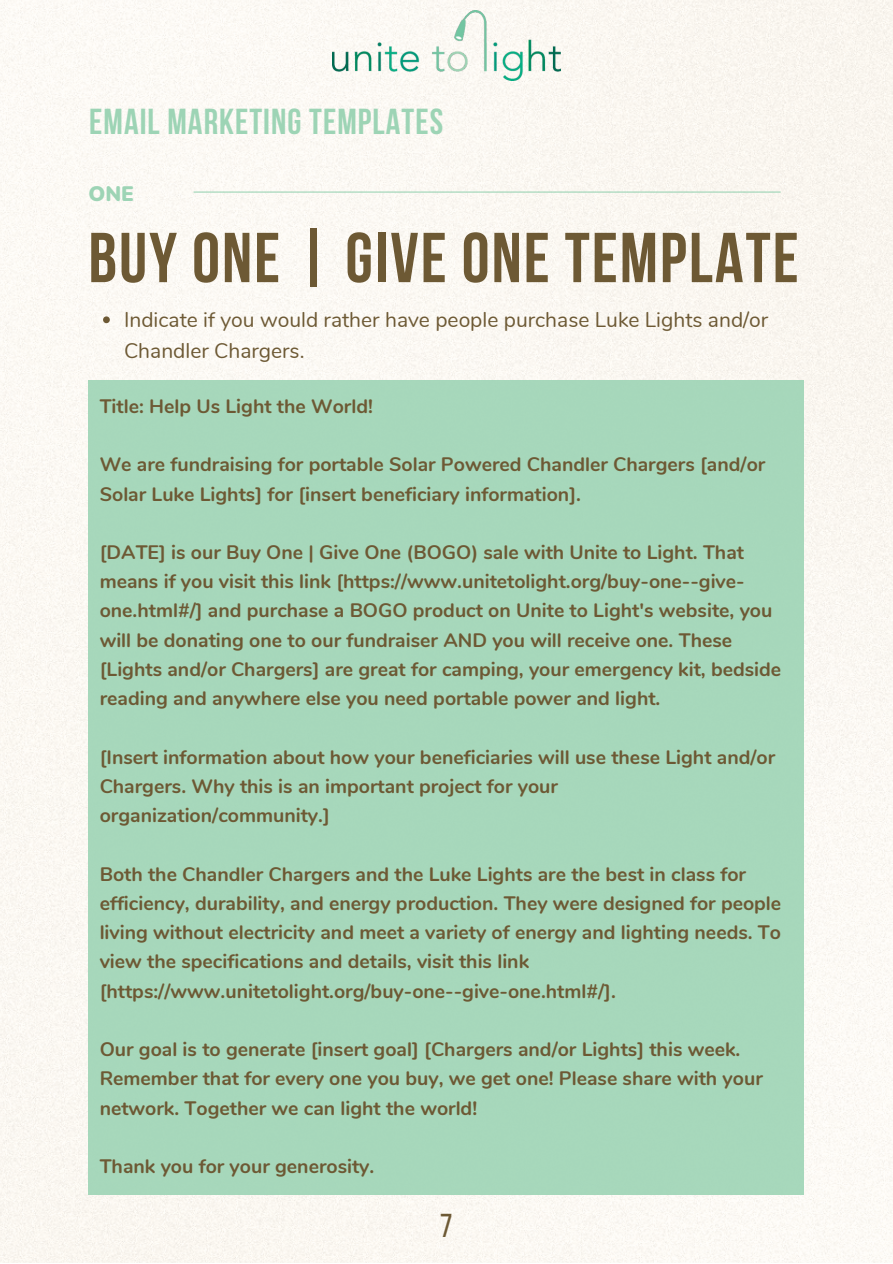
<style>
.page{position:relative;width:893px;height:1264px;background:#fff}
.page>*{position:absolute;margin:0;border:0;box-sizing:border-box;transform-origin:0 0}
.t1{font:700 70.5px "Bebas Neue";letter-spacing:.03em;color:#6d5934}
.t2{font:700 36px "Bebas Neue";letter-spacing:.03em;color:#9dd4b5}
.t3{font:33px "Bebas Neue";color:#6d5934}
.t4{font:21px/31.5px "Nunito";color:#6d5934}
.t5{font:900 21px "Nunito";color:#9dd4b5}
.t6{font:700 19.5px/29.2px "Nunito";color:#6d5934}
</style>
<div class="page">
<div style="left:0;top:0;width:892px;height:1262px;background:#fbf8f3"></div>
<svg style="left:103px;top:316px;width:7px;height:7px"></svg>
<hr style="left:193px;top:191px;width:587px;height:2px;background:#9dd4b5">
<div style="left:88px;top:380px;width:715px;height:814px;background:#a7d7bb"></div>
<img style="left:333px;top:10px;width:227px;height:70px">
<h2 class="t2" style="left:89px;top:107px;width:355px">EMAIL MARKETING TEMPLATES</h2>
<p class="t5" style="left:88px;top:179px;width:47px">ONE</p>
<h1 class="t1" style="left:88px;top:229px;width:711px">BUY ONE | GIVE ONE TEMPLATE</h1>
<p class="t4" style="left:124px;top:304px;width:645px">Indicate if you would rather have people purchase Luke Lights and/or<br>Chandler Chargers.</p>
<p class="t6" style="left:100px;top:392px;width:275px">Title: Help Us Light the World!</p>
<p class="t6" style="left:100px;top:450px;width:667px">We are fundraising for portable Solar Powered Chandler Chargers [and/or<br>Solar Luke Lights] for [insert beneficiary information].</p>
<p class="t6" style="left:100px;top:538px;width:683px">[DATE] is our Buy One | Give One (BOGO) sale with Unite to Light. That means if you visit this link [https://www.unitetolight.org/buy-one--give&shy;one.html#/] and purchase a BOGO product on Unite to Light's website, you will be donating one to our fundraiser AND you will receive one. These [Lights and/or Chargers] are great for camping, your emergency kit, bedside reading and anywhere else you need portable power and light.</p>
<p class="t6" style="left:100px;top:742px;width:677px">[Insert information about how your beneficiaries will use these Light and/or<br>Chargers. Why this is an important project for your organization/community.]</p>
<p class="t6" style="left:100px;top:859px;width:683px">Both the Chandler Chargers and the Luke Lights are the best in class for efficiency, durability, and energy production. They were designed for people living without electricity and meet a variety of energy and lighting needs. To view the specifications and details, visit this link [https://www.unitetolight.org/buy-one--give-one.html#/].</p>
<p class="t6" style="left:100px;top:1035px;width:664px">Our goal is to generate [insert goal] [Chargers and/or Lights] this week.<br>Remember that for every one you buy, we get one! Please share with your network. Together we can light the world!</p>
<p class="t6" style="left:100px;top:1151px;width:276px">Thank you for your generosity.</p>
<h3 class="t3" style="left:440px;top:1212px;width:14px">7</h3>
</div>
